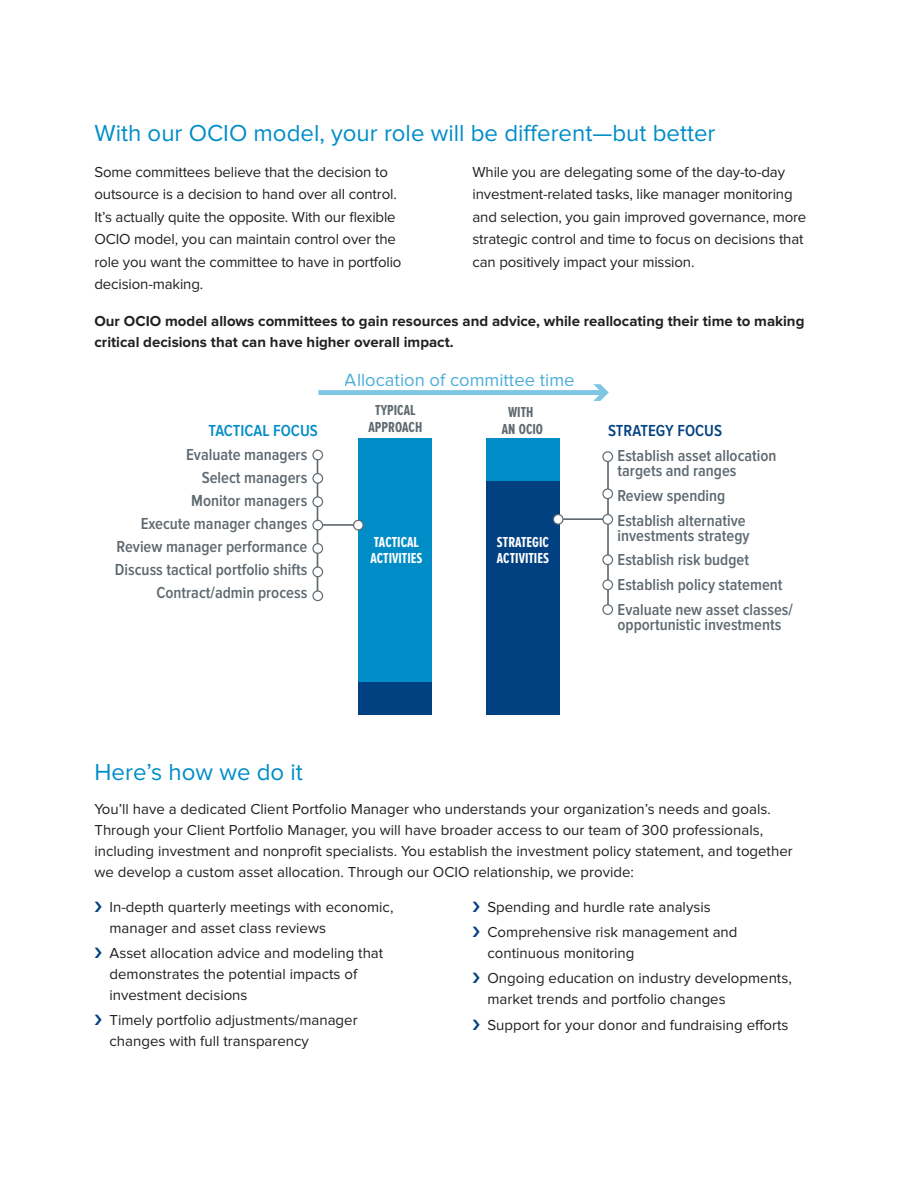
<style>
.page{position:relative;width:918px;height:1188px;background:#fff}
.page>*{position:absolute;margin:0;border:0;box-sizing:border-box;transform-origin:0 0}
.Blue_Subhead{font:24px "Proxima Nova";color:#008dc7}
.t1{font:18.45px "Proxima Nova";color:#008dc7}
.t2{font:600 16.5px/23.1px "Proxima Nova Cond";color:#5f696f}
.t3{font:600 16.5px "Proxima Nova Cond";color:#008dc7}
.Body_Copy__10pt__R{font:15px/22.5px "Proxima Nova";color:#231f20}
.Body_Copy__10pt__R-2{font:700 15px/21px "Proxima Nova";color:#231f20}
.t4{font:700 15px/16.5px "Proxima Nova A Ex Cn";color:#fff}
.t5{font:700 15px/16.5px "Proxima Nova A Ex Cn";color:#5f696f;text-align:center}
.s1{color:#014081}
</style>
<div class="page">
<hr style="left:550px;top:518px;width:58px;height:2px;background:#5f696f">
<hr style="left:607px;top:458px;width:2px;height:155px;background:#5f696f">
<div style="left:603px;top:452px;width:10px;height:9px;background:#fff;border-radius:50%"></div>
<div style="left:602px;top:451px;width:11px;height:11px;border:1px solid #5f696f;border-radius:50%"></div>
<svg style="left:603px;top:489px;width:10px;height:10px"></svg>
<div style="left:602px;top:488px;width:11px;height:11px;border:1px solid #5f696f;border-radius:50%"></div>
<div style="left:603px;top:515px;width:10px;height:9px;background:#fff;border-radius:50%"></div>
<div style="left:602px;top:514px;width:11px;height:11px;border:1px solid #5f696f;border-radius:50%"></div>
<svg style="left:603px;top:555px;width:10px;height:10px"></svg>
<div style="left:602px;top:554px;width:11px;height:11px;border:1px solid #5f696f;border-radius:50%"></div>
<svg style="left:603px;top:580px;width:10px;height:10px"></svg>
<div style="left:602px;top:579px;width:11px;height:11px;border:1px solid #5f696f;border-radius:50%"></div>
<div style="left:603px;top:605px;width:10px;height:9px;background:#fff;border-radius:50%"></div>
<div style="left:602px;top:604px;width:11px;height:11px;border:1px solid #5f696f;border-radius:50%"></div>
<hr style="left:318px;top:524px;width:41px;height:2px;background:#5f696f">
<hr style="left:317px;top:456px;width:1px;height:142px;background:#5f696f">
<div style="left:313px;top:450px;width:10px;height:10px;background:#fff;border-radius:50%"></div>
<div style="left:312px;top:450px;width:11px;height:10px;border:1px solid #5f696f;border-radius:50%"></div>
<div style="left:313px;top:474px;width:10px;height:9px;background:#fff;border-radius:50%"></div>
<div style="left:312px;top:473px;width:11px;height:11px;border:1px solid #5f696f;border-radius:50%"></div>
<svg style="left:313px;top:497px;width:10px;height:10px"></svg>
<div style="left:312px;top:496px;width:11px;height:11px;border:1px solid #5f696f;border-radius:50%"></div>
<div style="left:313px;top:520px;width:10px;height:10px;background:#fff;border-radius:50%"></div>
<div style="left:312px;top:520px;width:11px;height:10px;border:1px solid #5f696f;border-radius:50%"></div>
<svg style="left:313px;top:544px;width:10px;height:9px"></svg>
<div style="left:312px;top:543px;width:11px;height:11px;border:1px solid #5f696f;border-radius:50%"></div>
<svg style="left:313px;top:567px;width:10px;height:10px"></svg>
<div style="left:312px;top:566px;width:11px;height:11px;border:1px solid #5f696f;border-radius:50%"></div>
<svg style="left:313px;top:591px;width:10px;height:10px"></svg>
<div style="left:312px;top:590px;width:11px;height:11px;border:1px solid #5f696f;border-radius:50%"></div>
<div style="left:359px;top:438px;width:73px;height:276px;background:#014081"></div>
<div style="left:359px;top:438px;width:73px;height:244px;background:#008dc7"></div>
<div style="left:486px;top:438px;width:74px;height:276px;background:#008dc7"></div>
<div style="left:486px;top:481px;width:74px;height:233px;background:#014081"></div>
<div style="left:553px;top:515px;width:10px;height:9px;background:#fff;border-radius:50%"></div>
<div style="left:553px;top:514px;width:11px;height:11px;border:1px solid #5f696f;border-radius:50%"></div>
<div style="left:354px;top:520px;width:9px;height:10px;background:#fff;border-radius:50%"></div>
<div style="left:353px;top:520px;width:11px;height:10px;border:1px solid #5f696f;border-radius:50%"></div>
<div style="left:318px;top:390px;width:285px;height:5px;background:#80c6e3"></div>
<svg style="left:593px;top:384px;width:16px;height:17px"></svg>
<p class="Blue_Subhead" style="left:94px;top:122px;width:623px">With our OCIO model, your role will be different—but better</p>
<p class="Body_Copy__10pt__R" style="left:94px;top:161px;width:309px">Some committees believe that the decision to outsource is a decision to hand over all control.<br>It’s actually quite the opposite. With our flexible OCIO model, you can maintain control over the role you want the committee to have in portfolio decision-making.</p>
<p class="Body_Copy__10pt__R" style="left:472px;top:161px;width:335px">While you are delegating some of the day-to-day investment-related tasks, like manager monitoring and selection, you gain improved governance, more strategic control and time to focus on decisions that can positively impact your mission.</p>
<p class="Body_Copy__10pt__R-2" style="left:94px;top:311px;width:711px">Our OCIO model allows committees to gain resources and advice, while reallocating their time to making critical decisions that can have higher overall impact.</p>
<p class="t1" style="left:345px;top:371px;width:231px">Allocation of committee time</p>
<p class="t5" style="left:369px;top:402px;width:55px">TYPICAL<br>APPROACH</p>
<p class="t5" style="left:502px;top:404px;width:43px">WITH<br>AN OCIO</p>
<p class="t3" style="left:209px;top:421px;width:111px">TACTICAL FOCUS</p>
<p class="t2" style="left:618px;top:419px;width:160px;line-height:25.2px;text-indent:-10px"><span class="s1">STRATEGY FOCUS<br></span>Establish asset allocation</p>
<p class="t2" style="left:618px;top:459px;width:130px;line-height:24.8px">targets and ranges<br>Review spending<br>Establish alternative</p>
<p class="t2" style="left:618px;top:523px;width:177px;line-height:24.8px">investments strategy<br>Establish risk budget<br>Establish policy statement<br>Evaluate new asset classes/</p>
<p class="t2" style="left:618px;top:613px;width:165px">opportunistic investments</p>
<p class="t2" style="left:115px;top:443px;width:194px;text-align:right">Evaluate managers<br>Select managers<br>Monitor managers<br>Execute manager changes<br>Review manager performance<br>Discuss tactical portfolio shifts<br>Contract/admin process</p>
<p class="t4" style="left:370px;top:533px;width:54px">TACTICAL<br>ACTIVITIES</p>
<p class="t4" style="left:497px;top:533px;width:54px">STRATEGIC<br>ACTIVITIES</p>
<p class="Blue_Subhead" style="left:94px;top:761px;width:210px">Here’s how we do it</p>
<p class="Body_Copy__10pt__R" style="left:94px;top:799px;width:700px;line-height:21px">You’ll have a dedicated Client Portfolio Manager who understands your organization’s needs and goals.<br>Through your Client Portfolio Manager, you will have broader access to our team of 300 professionals, including investment and nonprofit specialists. You establish the investment policy statement, and together we develop a custom asset allocation. Through our OCIO relationship, we provide:</p>
<p class="Body_Copy__10pt__R" style="left:110px;top:897px;width:285px;line-height:21px">In-depth quarterly meetings with economic, manager and asset class reviews</p>
<p class="Body_Copy__10pt__R" style="left:110px;top:943px;width:275px;line-height:21px">Asset allocation advice and modeling that demonstrates the potential impacts of investment decisions</p>
<p class="Body_Copy__10pt__R" style="left:110px;top:1011px;width:250px;line-height:21px">Timely portfolio adjustments/manager changes with full transparency</p>
<p class="Body_Copy__10pt__R" style="left:488px;top:896px;width:225px">Spending and hurdle rate analysis</p>
<p class="Body_Copy__10pt__R" style="left:488px;top:922px;width:252px;line-height:21px">Comprehensive risk management and continuous monitoring</p>
<p class="Body_Copy__10pt__R" style="left:488px;top:969px;width:306px;line-height:21px">Ongoing education on industry developments, market trends and portfolio changes</p>
<p class="Body_Copy__10pt__R" style="left:488px;top:1014px;width:303px">Support for your donor and fundraising efforts</p>
</div>
